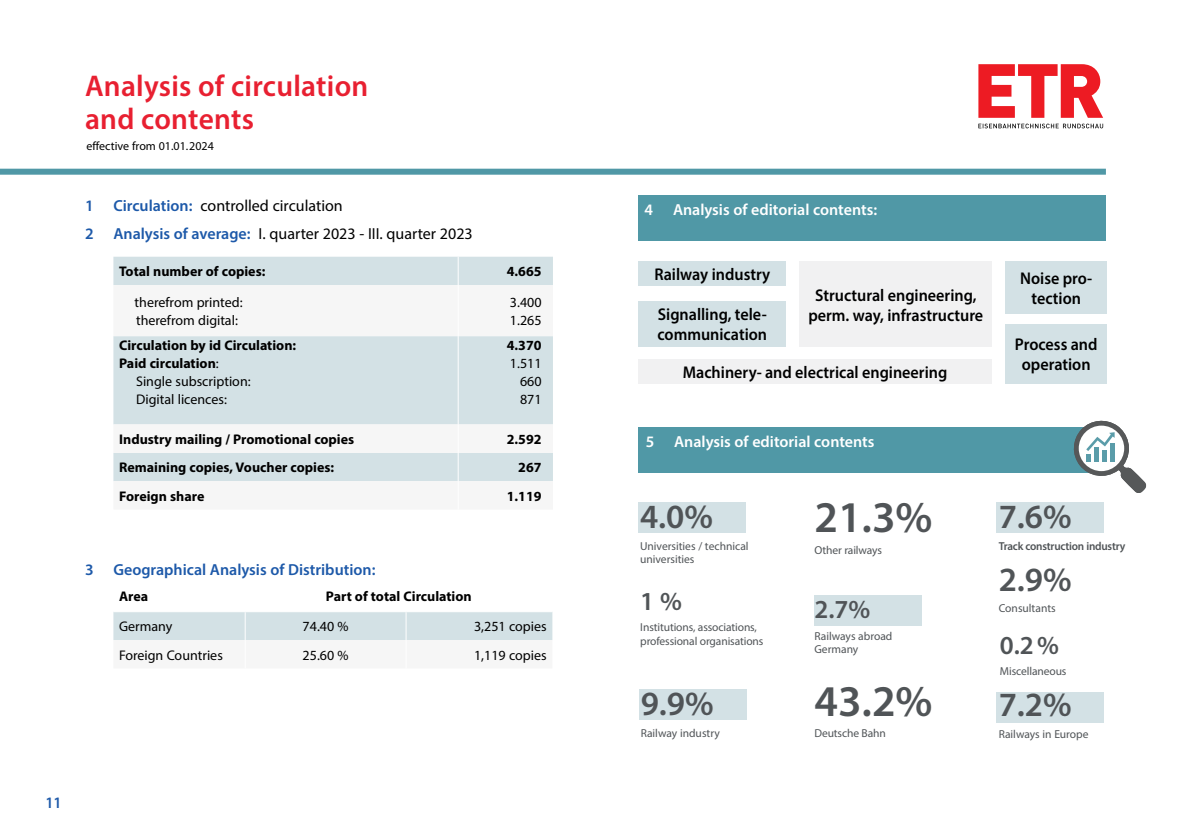
<style>
.page{position:relative;width:1191px;height:840px;background:#fff}
.page>*{position:absolute;margin:0;border:0;box-sizing:border-box;transform-origin:0 0}
.t1{font:600 44px "Myriad Pro";color:#505457}
.t2{font:600 34px "Myriad Pro";color:#505457}
.t3{font:600 30px/33px "Myriad Pro";letter-spacing:.01em;color:#e82031}
.t4{font:600 26px "Myriad Pro";color:#505457}
.t5{font:600 17px/20px "Myriad Pro";color:#000;text-align:center;scale:.95 1}
.t6{font:16px/28px "Myriad Pro";color:#000}
.t7{font:600 16px "Myriad Pro";color:#fff}
.t8{font:600 16px "Myriad Pro";color:#1d59a9}
.t9{font:600 16px "Myriad Pro";color:#1d59a9;scale:.95 1}
.t10{font:700 14px "Myriad Pro";color:#000}
.t11{font:14px/18px "Myriad Pro";color:#000}
.t12{font:12px "Myriad Pro";color:#000}
.t13{font:11.6px/13.2px "Myriad Pro";letter-spacing:-.01em;color:#505457}
.t14{font:600 11.6px "Myriad Pro";letter-spacing:-.02em;color:#505457}
.s1{font-weight:600;color:#1d59a9}
.s2{font-weight:400}
</style>
<div class="page">
<div style="left:0;top:168px;width:1106px;height:6px;background:#5098a6"></div>
<svg style="left:978px;top:124px;width:125px;height:4px"></svg>
<svg style="left:978px;top:64px;width:125px;height:54px"></svg>
<div style="left:638px;top:195px;width:467px;height:45px;background:#5098a6"></div>
<div style="left:113px;top:256px;width:440px;height:29px;background:#d3e1e5"></div>
<svg style="left:113px;top:336px;width:440px;height:145px;fill:#d3e1e5"></svg>
<svg style="left:458px;top:256px;width:1px;height:29px"></svg>
<hr style="left:458px;top:336px;width:1px;height:88px;background:#fff">
<svg style="left:458px;top:424px;width:1px;height:57px"></svg>
<div style="left:113px;top:612px;width:439px;height:28px;background:#d3e1e5"></div>
<div style="left:638px;top:261px;width:148px;height:25px;background:#d3e1e5"></div>
<div style="left:638px;top:359px;width:354px;height:24px;background:#f1f1f2"></div>
<div style="left:799px;top:261px;width:193px;height:86px;background:#f1f1f2"></div>
<div style="left:1005px;top:261px;width:101px;height:53px;background:#d3e1e5"></div>
<div style="left:1005px;top:324px;width:101px;height:59px;background:#d3e1e5"></div>
<div style="left:638px;top:301px;width:148px;height:46px;background:#d3e1e5"></div>
<div style="left:639px;top:688px;width:107px;height:31px;background:#d3e1e5"></div>
<div style="left:638px;top:427px;width:467px;height:45px;background:#5098a6"></div>
<div style="left:638px;top:502px;width:108px;height:30px;background:#d3e1e5"></div>
<div style="left:996px;top:691px;width:107px;height:30px;background:#d3e1e5"></div>
<svg style="left:1071px;top:420px;width:75px;height:73px"></svg>
<div style="left:814px;top:595px;width:107px;height:30px;background:#d3e1e5"></div>
<div style="left:996px;top:502px;width:108px;height:30px;background:#d3e1e5"></div>
<h3 class="t3" style="left:85px;top:69px;width:285px">Analysis of circulation and contents</h3>
<p class="t12" style="left:86px;top:138px;width:129px">effective from 01.01.2024</p>
<p class="t6" style="left:85px;top:191px;width:389px"><span class="s1">1 Circulation:</span> controlled circulation<br><span class="s1">2 Analysis of average:</span> I. quarter 2023 - III. quarter 2023</p>
<p class="t10" style="left:119px;top:262px;width:148px">Total number of copies:</p>
<p class="t10" style="left:507px;top:262px;width:36px">4.665</p>
<p class="t11" style="left:135px;top:293px;width:109px">therefrom printed: therefrom digital:</p>
<p class="t11" style="left:510px;top:293px;width:33px">3.400<br>1.265</p>
<p class="t10" style="left:119px;top:335px;width:179px">Circulation by id Circulation:</p>
<p class="t10" style="left:119px;top:353px;width:101px">Paid circulation<span class="s2">:</span></p>
<p class="t11" style="left:136px;top:371px;width:116px">Single subscription:</p>
<p class="t11" style="left:136px;top:389px;width:92px">Digital licences:</p>
<p class="t10" style="left:507px;top:335px;width:36px">4.370</p>
<p class="t11" style="left:520px;top:353px;width:23px;text-align:justify;text-indent:-10px">1.511<br>660<br>871</p>
<p class="t10" style="left:119px;top:430px;width:237px">Industry mailing / Promotional copies</p>
<p class="t10" style="left:507px;top:430px;width:36px">2.592</p>
<p class="t10" style="left:119px;top:458px;width:216px">Remaining copies, Voucher copies:</p>
<p class="t10" style="left:518px;top:458px;width:25px">267</p>
<p class="t10" style="left:119px;top:486px;width:87px">Foreign share</p>
<p class="t10" style="left:507px;top:486px;width:36px">1.119</p>
<p class="t8" style="left:85px;top:559px;width:292px">3 Geographical Analysis of Distribution:</p>
<p class="t10" style="left:119px;top:587px;width:31px">Area</p>
<p class="t10" style="left:326px;top:587px;width:147px">Part of total Circulation</p>
<p class="t11" style="left:119px;top:617px;width:55px">Germany</p>
<p class="t11" style="left:303px;top:617px;width:47px">74.40 %</p>
<p class="t11" style="left:474px;top:617px;width:74px">3,251 copies</p>
<p class="t11" style="left:119px;top:645px;width:105px">Foreign Countries</p>
<p class="t11" style="left:303px;top:645px;width:47px">25.60 %</p>
<p class="t11" style="left:474px;top:645px;width:74px">1,119 copies</p>
<p class="t9" style="left:45px;top:792px;width:19px">11</p>
<p class="t7" style="left:644px;top:199px;width:234px">4 Analysis of editorial contents:</p>
<p class="t5" style="left:654px;top:264px;width:123px">Railway industry</p>
<p class="t5" style="left:657px;top:304px;width:117px;text-align:left">Signalling, tele&shy;communication</p>
<p class="t5" style="left:808px;top:284px;width:186px">Structural engineering, perm. way, infrastructure</p>
<p class="t5" style="left:682px;top:361px;width:280px">Machinery- and electrical engineering</p>
<p class="t5" style="left:1020px;top:268px;width:77px">Noise pro&shy;tection</p>
<p class="t5" style="left:1015px;top:334px;width:88px">Process and operation</p>
<p class="t7" style="left:646px;top:431px;width:230px">5 Analysis of editorial contents</p>
<h2 class="t2" style="left:640px;top:494px;width:75px">4.0%</h2>
<p class="t13" style="left:640px;top:538px;width:110px">Universities / technical universities</p>
<h3 class="t4" style="left:640px;top:584px;width:43px">1 %</h3>
<p class="t13" style="left:640px;top:620px;width:125px">Institutions, associations, professional organisations</p>
<h2 class="t2" style="left:640px;top:681px;width:75px">9.9%</h2>
<p class="t13" style="left:640px;top:725px;width:81px">Railway industry</p>
<h1 class="t1" style="left:814px;top:489px;width:120px">21.3%</h1>
<p class="t13" style="left:814px;top:542px;width:69px">Other railways</p>
<h3 class="t4" style="left:814px;top:592px;width:57px">2.7%</h3>
<p class="t13" style="left:814px;top:628px;width:79px">Railways abroad<br>Germany</p>
<h1 class="t1" style="left:814px;top:672px;width:120px">43.2%</h1>
<p class="t13" style="left:814px;top:726px;width:73px">Deutsche Bahn</p>
<h2 class="t2" style="left:998px;top:494px;width:75px">7.6%</h2>
<p class="t14" style="left:998px;top:538px;width:128px">Track construction industry</p>
<h2 class="t2" style="left:998px;top:557px;width:75px">2.9%</h2>
<p class="t13" style="left:998px;top:601px;width:59px">Consultants</p>
<h3 class="t4" style="left:1000px;top:628px;width:61px">0.2%</h3>
<p class="t13" style="left:1000px;top:664px;width:68px">Miscellaneous</p>
<h2 class="t2" style="left:998px;top:682px;width:75px">7.2%</h2>
<p class="t13" style="left:998px;top:726px;width:91px">Railways in Europe</p>
</div>
